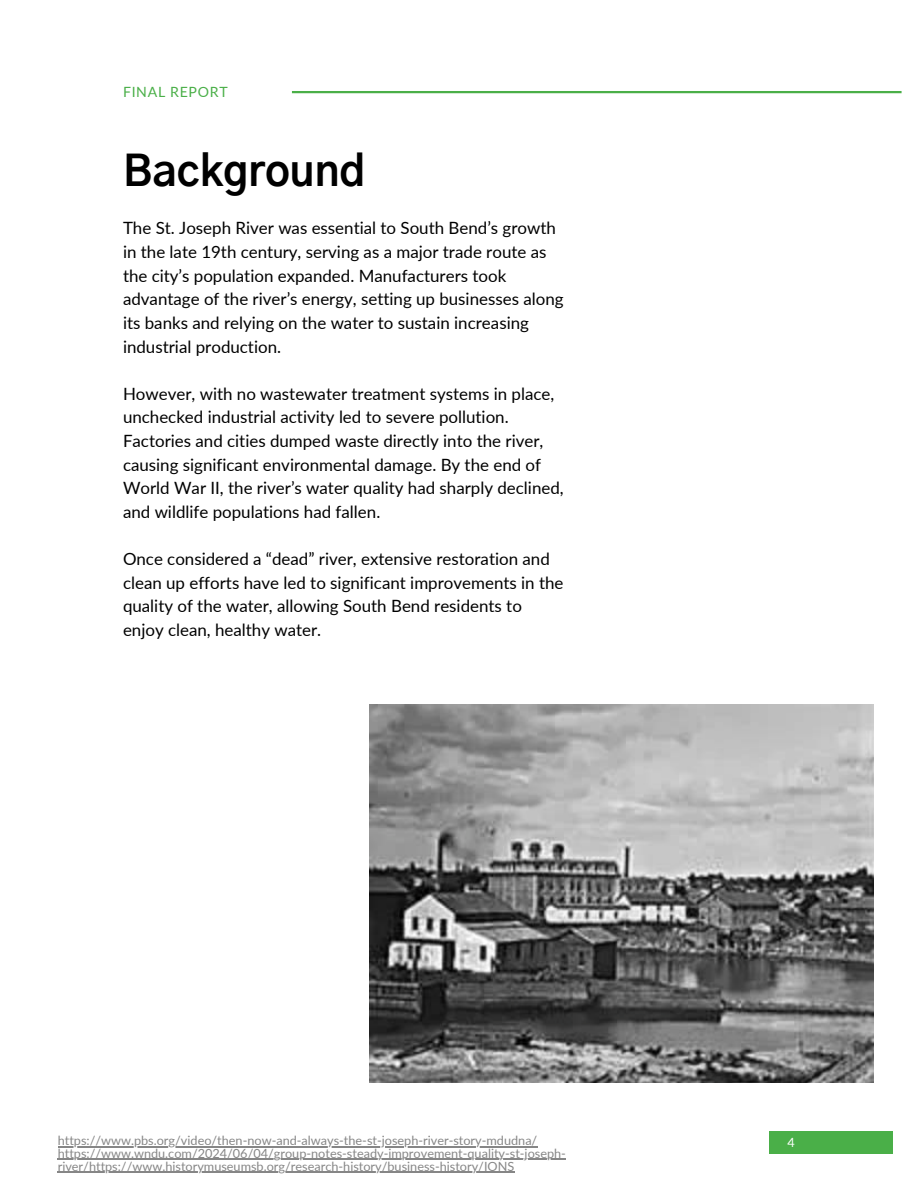
<style>
.page{position:relative;width:918px;height:1188px;background:#fff}
.page>*{position:absolute;margin:0;border:0;box-sizing:border-box;transform-origin:0 0}
.t1{font:700 42.3px "Gothic A1";color:#000}
.t2{font:16.95px/23.7px "Lato";color:#000}
.t3{font:14.1px "Lato";letter-spacing:.05em;color:#4aaf48}
.t4{font:12.75px/12.8px "Lato";color:#868686}
.t5{font:12.75px "Lato";color:#fff}
</style>
<div class="page">
<hr style="left:292px;top:91px;width:610px;height:2px;background:#4aaf48">
<div style="left:769px;top:1131px;width:124px;height:22px;background:#4aaf48"></div>
<img style="left:370px;top:705px;width:504px;height:378px">
<hr style="left:58px;top:1146px;width:480px;height:1px;background:#868686">
<hr style="left:58px;top:1159px;width:508px;height:1px;background:#868686">
<hr style="left:58px;top:1172px;width:31px;height:1px;background:#868686">
<hr style="left:89px;top:1172px;width:426px;height:1px;background:#868686">
<p class="t3" style="left:123px;top:83px;width:106px">FINAL REPORT</p>
<h3 class="t1" style="left:123px;top:152px;width:244px">Background</h3>
<p class="t2" style="left:123px;top:216px;width:442px">The St. Joseph River was essential to South Bend’s growth in the late 19th century, serving as a major trade route as the city’s population expanded. Manufacturers took advantage of the river’s energy, setting up businesses along its banks and relying on the water to sustain increasing industrial production.</p>
<h1 class="t2" style="left:123px;top:381px;width:442px">However, with no wastewater treatment systems in place, unchecked industrial activity led to severe pollution.<br>Factories and cities dumped waste directly into the river, causing significant environmental damage. By the end of World War II, the river’s water quality had sharply declined, and wildlife populations had fallen.</h1>
<h2 class="t2" style="left:123px;top:547px;width:442px">Once considered a “dead” river, extensive restoration and clean up efforts have led to significant improvements in the quality of the water, allowing South Bend residents to enjoy clean, healthy water.</h2>
<h2 class="t4" style="left:58px;top:1134px;width:481px">https://www.pbs.org/video/then-now-and-always-the-st-joseph-river-story-mdudna/</h2>
<h2 class="t5" style="left:788px;top:1134px;width:9px">4</h2>
<p class="t4" style="left:58px;top:1147px;width:510px">https://www.wndu.com/2024/06/04/group-notes-steady-improvement-quality-st-joseph&shy;river/https://www.historymuseumsb.org/research-history/business-history/IONS</p>
</div>
